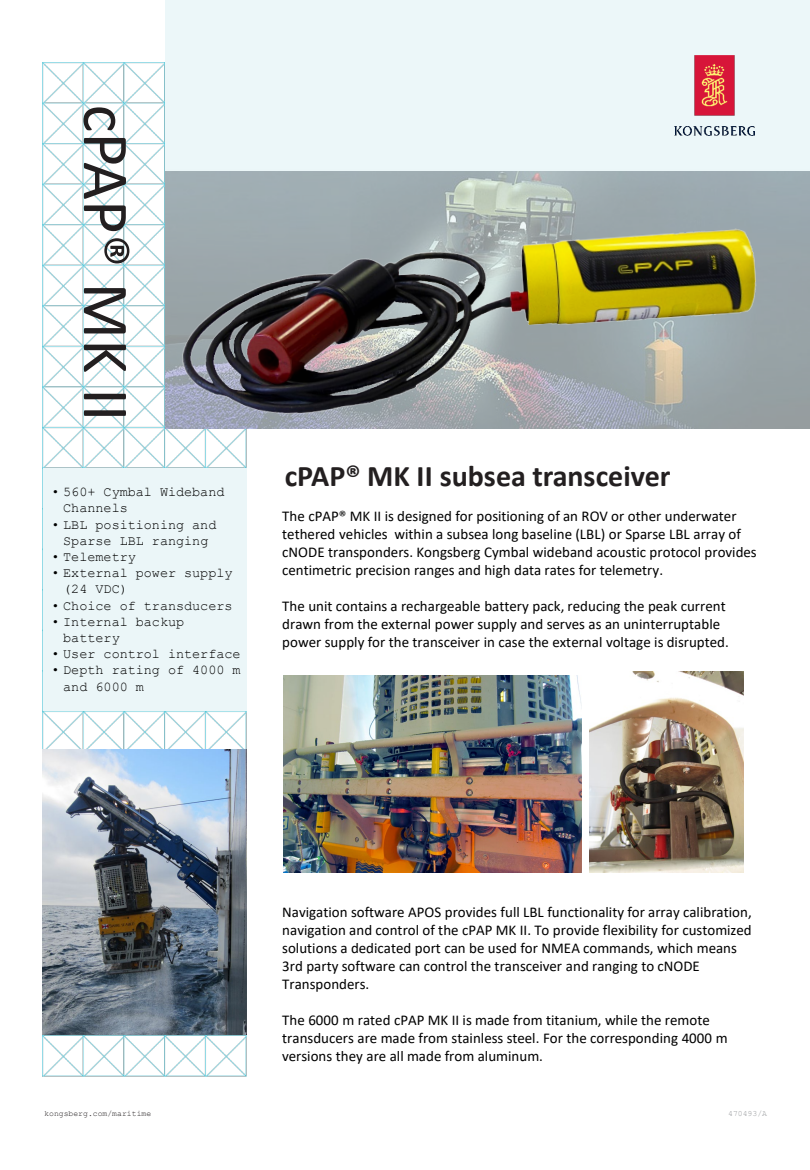
<style>
.page{position:relative;width:810px;height:1170px;background:#fff}
.page>*{position:absolute;margin:0;border:0;box-sizing:border-box;transform-origin:0 0}
.t1{font:66px "Calibri";color:#231f20}
.t2{font:700 30px "Calibri";color:#231f20}
.t3{font:15px/18px "Calibri";color:#000}
.t4{font:13.5px/16.2px "Courier New";color:#000}
.t5{font:8.1px "Courier New";color:#231f20}
.t6{font:8.1px "Courier New";color:#97999c}
</style>
<div class="page">
<img style="left:43px;top:62px;width:204px;height:1015px">
<img style="left:43px;top:750px;width:204px;height:285px">
<div style="left:165px;top:0;width:645px;height:429px;background:#ecf7f9"></div>
<div style="left:43px;top:468px;width:204px;height:243px;background:#ebf6f8"></div>
<img style="left:675px;top:55px;width:80px;height:80px">
<div style="left:165px;top:169px;width:645px;height:260px;background:#ebf6f8;opacity:.62"></div>
<img style="left:165px;top:210px;width:615px;height:230px">
<img style="left:283px;top:675px;width:299px;height:198px">
<img style="left:590px;top:671px;width:154px;height:202px">
<p class="t1" style="left:152px;top:105px;width:318px;rotate:90deg">cPAP® MK II</p>
<p class="t4" style="left:63px;top:483px;width:163px;text-indent:-12px">• 560+ Cymbal Wideband<br>Channels</p>
<p class="t4" style="left:51px;top:516px;width:167px;text-align:center">• LBL positioning and<br>Sparse LBL ranging</p>
<p class="t4" style="left:51px;top:548px;width:86px">• Telemetry</p>
<p class="t4" style="left:63px;top:564px;width:171px;text-indent:-12px">• External power supply (24 VDC)</p>
<p class="t4" style="left:51px;top:597px;width:183px">• Choice of transducers</p>
<p class="t4" style="left:63px;top:613px;width:123px;text-indent:-12px">• Internal backup battery</p>
<p class="t4" style="left:51px;top:645px;width:191px">• User control interface</p>
<p class="t4" style="left:63px;top:662px;width:179px;text-indent:-12px">• Depth rating of 4000 m and 6000 m</p>
<p class="t2" style="left:285px;top:455px;width:387px">cPAP® MK II subsea transceiver</p>
<p class="t3" style="left:282px;top:506px;width:476px">The cPAP® MK II is designed for positioning of an ROV or other underwater tethered vehicles within a subsea long baseline (LBL) or Sparse LBL array of cNODE transponders. Kongsberg Cymbal wideband acoustic protocol provides centimetric precision ranges and high data rates for telemetry.</p>
<p class="t3" style="left:282px;top:596px;width:448px">The unit contains a rechargeable battery pack, reducing the peak current drawn from the external power supply and serves as an uninterruptable power supply for the transceiver in case the external voltage is disrupted.</p>
<p class="t5" style="left:44px;top:1109px;width:109px">kongsberg.com/maritime</p>
<p class="t3" style="left:282px;top:902px;width:471px">Navigation software APOS provides full LBL functionality for array calibration, navigation and control of the cPAP MK II. To provide flexibility for customized solutions a dedicated port can be used for NMEA commands, which means 3rd party software can control the transceiver and ranging to cNODE Transponders.</p>
<p class="t3" style="left:282px;top:1010px;width:447px">The 6000 m rated cPAP MK II is made from titanium, while the remote transducers are made from stainless steel. For the corresponding 4000 m versions they are all made from aluminum.</p>
<p class="t6" style="left:728px;top:1109px;width:40px">470493/A</p>
</div>
